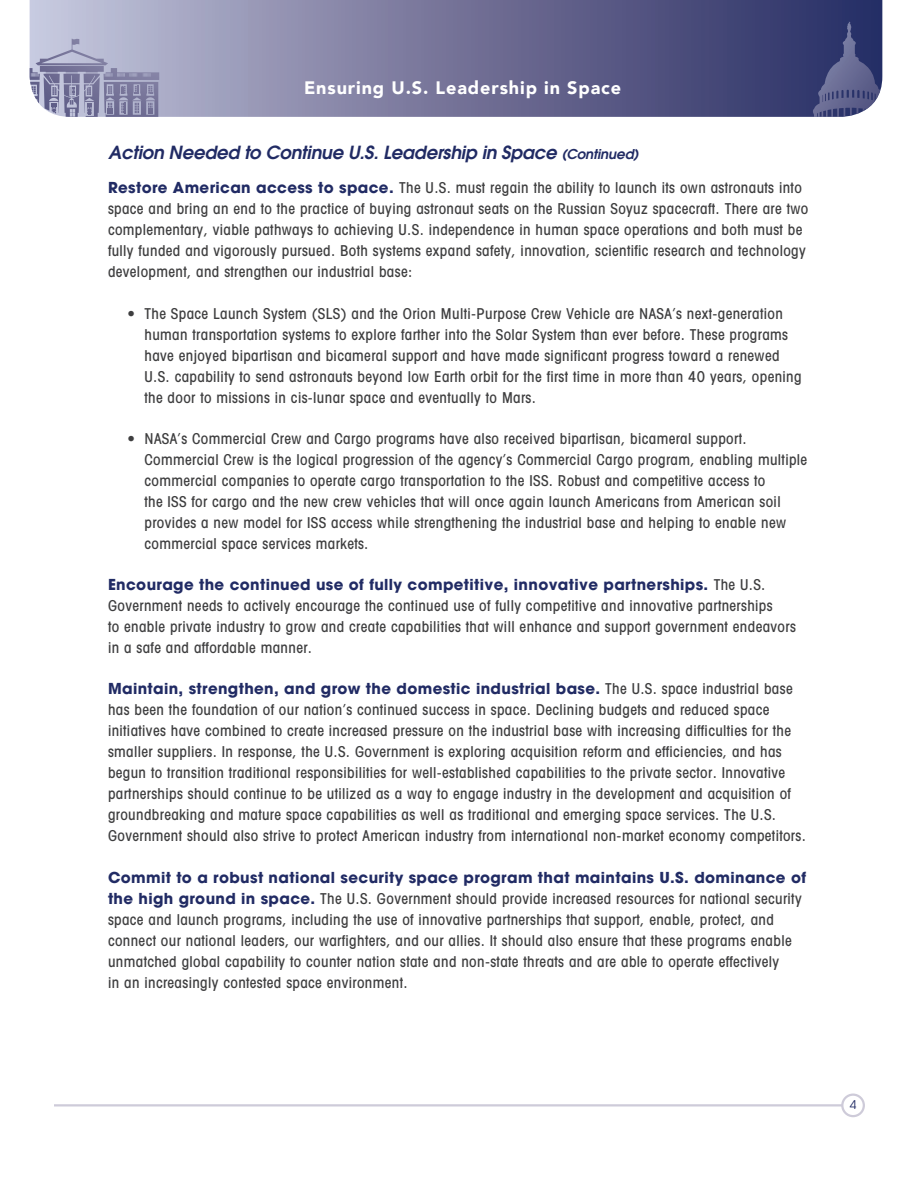
<style>
.page{position:relative;width:918px;height:1188px;background:#fff}
.page>*{position:absolute;margin:0;border:0;box-sizing:border-box;transform-origin:0 0}
.t1{font:italic 600 18px "Avant Garde";letter-spacing:-.01em;color:#212b64}
.t2{font:900 18px "Avenir";letter-spacing:.05em;color:#fff}
.t3{font:500 condensed 15px/21px "Avant Garde";letter-spacing:.025em;color:#3e3e3f}
.t4{font:12px "Avant Garde";color:#212b64}
.s1{font-size:13.5px}
.s2{font-weight:700;font-stretch:normal;color:#212b64}
</style>
<div class="page">
<hr style="left:54px;top:1104px;width:788px;height:2px;background:#cecbd9">
<div style="left:841px;top:1094px;width:24px;height:23px;border:2px solid #cecbd9;border-radius:50%"></div>
<svg style="left:30px;top:0;width:852px;height:117px;background:#727399"></svg>
<svg style="left:30px;top:39px;width:129px;height:78px;background:#9fa0bc"></svg>
<svg style="left:813px;top:21px;width:70px;height:96px;background:#4f5482"></svg>
<p class="t2" style="left:304px;top:73px;width:319px">Ensuring U.S. Leadership in Space</p>
<p class="t1" style="left:108px;top:140px;width:532px">Action Needed to Continue U.S. Leadership in Space <span class="s1">(Continued)</span></p>
<p class="t3" style="left:108px;top:177px;width:702px"><span class="s2">Restore American access to space.</span> The U.S. must regain the ability to launch its own astronauts into space and bring an end to the practice of buying astronaut seats on the Russian Soyuz spacecraft. There are two complementary, viable pathways to achieving U.S. independence in human space operations and both must be fully funded and vigorously pursued. Both systems expand safety, innovation, scientific research and technology development, and strengthen our industrial base:</p>
<p class="t3" style="left:144px;top:302px;width:659px;text-indent:-17px">• The Space Launch System (SLS) and the Orion Multi-Purpose Crew Vehicle are NASA’s next-generation human transportation systems to explore farther into the Solar System than ever before. These programs have enjoyed bipartisan and bicameral support and have made significant progress toward a renewed U.S. capability to send astronauts beyond low Earth orbit for the first time in more than 40 years, opening the door to missions in cis-lunar space and eventually to Mars.</p>
<p class="t3" style="left:144px;top:428px;width:664px;text-indent:-17px">• NASA’s Commercial Crew and Cargo programs have also received bipartisan, bicameral support.<br>Commercial Crew is the logical progression of the agency’s Commercial Cargo program, enabling multiple commercial companies to operate cargo transportation to the ISS. Robust and competitive access to<br>the ISS for cargo and the new crew vehicles that will once again launch Americans from American soil provides a new model for ISS access while strengthening the industrial base and helping to enable new commercial space services markets.</p>
<p class="t3" style="left:108px;top:574px;width:689px"><span class="s2">Encourage the continued use of fully competitive, innovative partnerships.</span> The U.S.<br>Government needs to actively encourage the continued use of fully competitive and innovative partnerships<br>to enable private industry to grow and create capabilities that will enhance and support government endeavors in a safe and affordable manner.</p>
<p class="t3" style="left:108px;top:678px;width:699px"><span class="s2">Maintain, strengthen, and grow the domestic industrial base.</span> The U.S. space industrial base has been the foundation of our nation’s continued success in space. Declining budgets and reduced space initiatives have combined to create increased pressure on the industrial base with increasing difficulties for the smaller suppliers. In response, the U.S. Government is exploring acquisition reform and efficiencies, and has begun to transition traditional responsibilities for well-established capabilities to the private sector. Innovative partnerships should continue to be utilized as a way to engage industry in the development and acquisition of groundbreaking and mature space capabilities as well as traditional and emerging space services. The U.S.<br>Government should also strive to protect American industry from international non-market economy competitors.</p>
<p class="t3" style="left:108px;top:866px;width:700px"><span class="s2">Commit to a robust national security space program that maintains U.S. dominance of the high ground in space.</span> The U.S. Government should provide increased resources for national security space and launch programs, including the use of innovative partnerships that support, enable, protect, and connect our national leaders, our warfighters, and our allies. It should also ensure that these programs enable unmatched global capability to counter nation state and non-state threats and are able to operate effectively<br>in an increasingly contested space environment.</p>
<p class="t4" style="left:850px;top:1098px;width:8px">4</p>
</div>
